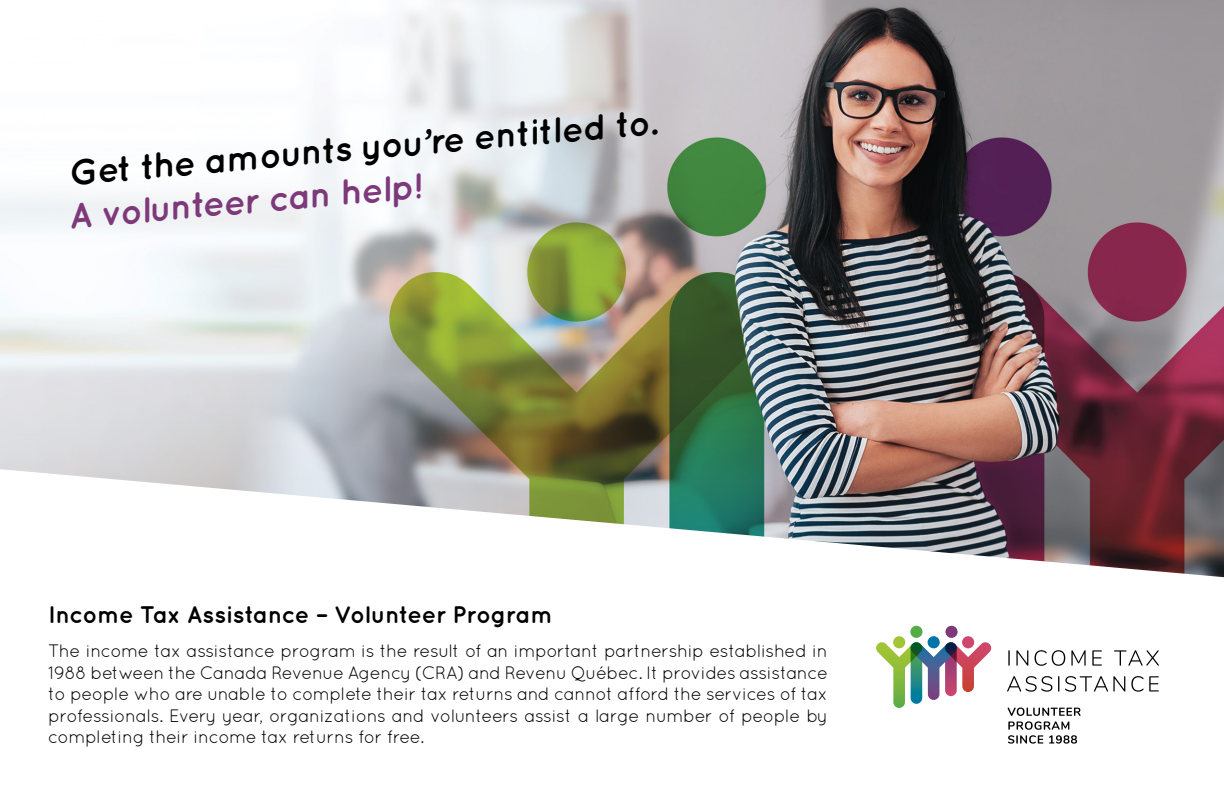
<style>
.page{position:relative;width:1224px;height:792px;background:#fff}
.page>*{position:absolute;margin:0;border:0;box-sizing:border-box;transform-origin:0 0}
.t1{font:700 36px "Quicksand";color:#000}
.t2{font:700 36px "Quicksand";color:#7d397a}
.t3{font:700 24px "Quicksand";letter-spacing:-.02em;color:#000}
.t4{font:18px/21.6px "Quicksand";letter-spacing:-.025em;color:#000;text-align:justify}
</style>
<div class="page">
<img style="left:0;top:0;width:1224px;height:469px">
<svg style="left:1px;top:469px;width:1223px;height:240px"></svg>
<svg style="left:1008px;top:650px;width:2px;height:16px"></svg>
<svg style="left:1016px;top:650px;width:12px;height:16px"></svg>
<svg style="left:1035px;top:650px;width:30px;height:16px"></svg>
<svg style="left:1071px;top:650px;width:15px;height:16px"></svg>
<svg style="left:1092px;top:650px;width:10px;height:16px"></svg>
<svg style="left:1114px;top:650px;width:45px;height:16px"></svg>
<svg style="left:1007px;top:676px;width:45px;height:16px"></svg>
<svg style="left:1058px;top:676px;width:1px;height:16px"></svg>
<svg style="left:1065px;top:676px;width:60px;height:16px"></svg>
<svg style="left:1131px;top:676px;width:28px;height:16px"></svg>
<svg style="left:1008px;top:708px;width:73px;height:36px"></svg>
<svg style="left:910px;top:625px;width:13px;height:13px"></svg>
<svg style="left:927px;top:636px;width:13px;height:13px"></svg>
<svg style="left:945px;top:625px;width:13px;height:13px"></svg>
<svg style="left:962px;top:636px;width:13px;height:13px"></svg>
<svg style="left:893px;top:636px;width:13px;height:13px"></svg>
<svg style="left:876px;top:642px;width:115px;height:66px"></svg>
<h1 class="t1" style="left:66px;top:152px;width:592px;rotate:-5deg">Get the amounts you’re entitled to.</h1>
<h1 class="t2" style="left:66px;top:195px;width:356px;rotate:-5deg">A volunteer can help!</h1>
<h2 class="t3" style="left:48px;top:601px;width:507px">Income Tax Assistance – Volunteer Program</h2>
<p class="t4" style="left:48px;top:640px;width:781px">The income tax assistance program is the result of an important partnership established in 1988 between the Canada Revenue Agency (CRA) and Revenu Québec. It provides assistance to people who are unable to complete their tax returns and cannot afford the services of tax professionals. Every year, organizations and volunteers assist a large number of people by completing their income tax returns for free.</p>
</div>
